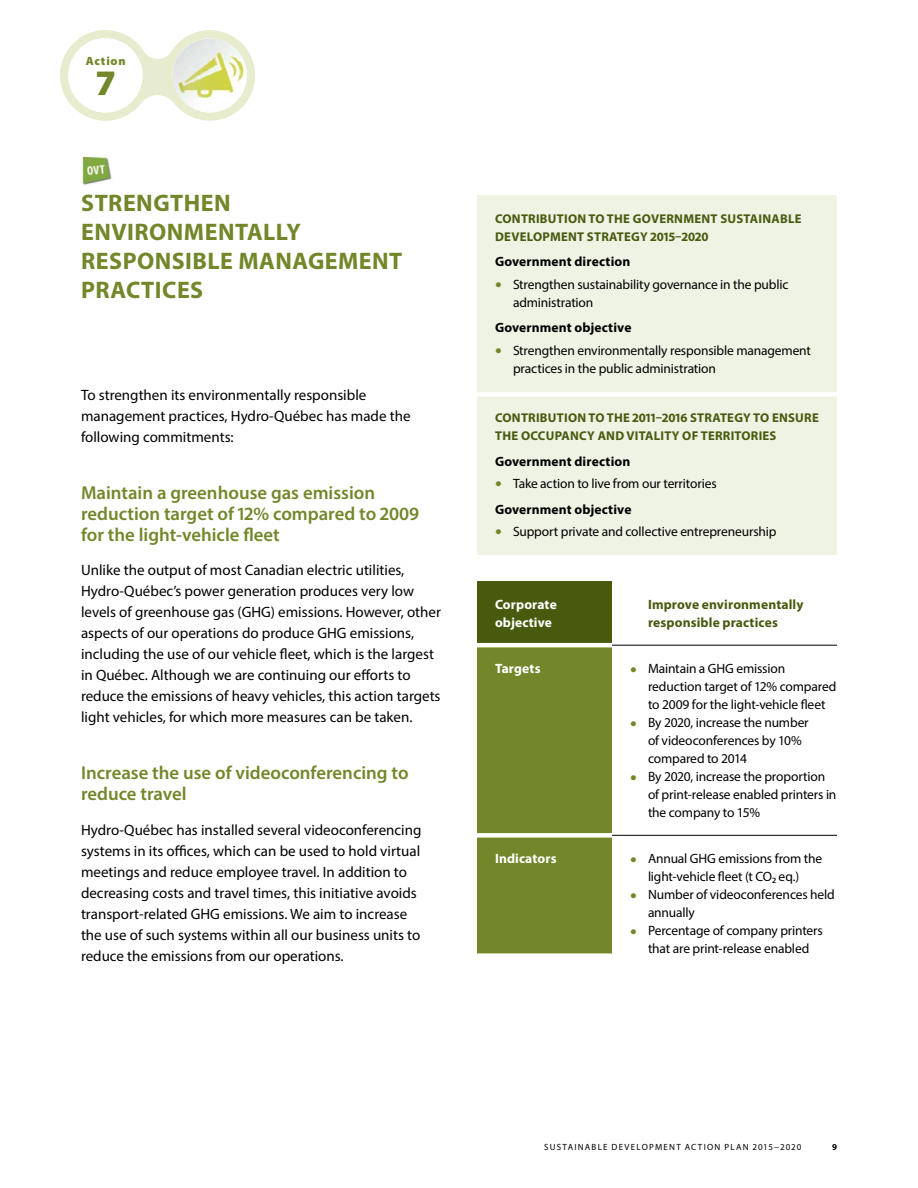
<style>
.page{position:relative;width:918px;height:1188px;background:#fff}
.page>*{position:absolute;margin:0;border:0;box-sizing:border-box;transform-origin:0 0}
.TEXT___H1_Action{font:900 36px "Myriad Pro";color:#72872a}
.TEXT___H1{font:700 24px/28.8px "Myriad Pro";letter-spacing:.02em;color:#72872a}
.TEXT___H2{font:600 18.75px/21px "Myriad Pro";color:#72872a}
.TEXT___texte_courant{font:15px/21px "Myriad Pro";color:#000}
.t1{font:13.5px/18px "Myriad Pro";letter-spacing:-.01em;color:#000}
.ENCADRÉ___Texte_gras{font:700 13.5px "Myriad Pro";letter-spacing:.01em;color:#000}
.TABLEAU_1___Objectif{font:700 13.5px/18px "Myriad Pro";letter-spacing:.01em;color:#485a0e}
.TABLEAU_1___gras_ren{font:700 13.5px/18px "Myriad Pro";letter-spacing:.01em;color:#fff}
.ENCADRÉ___H2___filet{font:700 12.75px/18px "Myriad Pro";letter-spacing:.02em;color:#485a0e}
.ENCADRÉ___H2{font:700 12.75px/18px "Myriad Pro";letter-spacing:.02em;color:#485a0e}
.TEXT___H1_Action-2{font:900 12px "Myriad Pro";letter-spacing:.065em;color:#72872a}
.t2{font:9px "Myriad Pro";letter-spacing:.135em;color:#000}
.t3{font:700 9px "Myriad Pro";color:#000}
.s1{font-size:24px;color:#72872a}
</style>
<div class="page">
<svg style="left:60px;top:30px;width:195px;height:91px"></svg>
<img style="left:81px;top:154px;width:31px;height:31px">
<div style="left:477px;top:195px;width:360px;height:359px;background:#eff3e4"></div>
<div style="left:477px;top:392px;width:360px;height:5px;background:#fff"></div>
<div style="left:477px;top:581px;width:135px;height:64px;background:#485a0e"></div>
<div style="left:477px;top:647px;width:135px;height:306px;background:#72872a"></div>
<hr style="left:477px;top:643px;width:135px;height:4px;background:#fff">
<div style="left:477px;top:833px;width:135px;height:5px;background:#fff"></div>
<hr style="left:612px;top:645px;width:225px;height:1px;background:#000">
<hr style="left:612px;top:835px;width:225px;height:1px;background:#000">
<h1 class="TEXT___H1_Action-2" style="left:86px;top:54px;width:41px">Action</h1>
<h1 class="TEXT___H1_Action" style="left:95px;top:62px;width:22px">7</h1>
<h1 class="TEXT___H1" style="left:81px;top:188px;width:323px">STRENGTHEN<br>ENVIRONMENTALLY<br>RESPONSIBLE MANAGEMENT<br>PRACTICES</h1>
<p class="TEXT___texte_courant" style="left:81px;top:384px;width:331px">To strengthen its environmentally responsible management practices, Hydro-Québec has made the following commitments:</p>
<h2 class="TEXT___H2" style="left:81px;top:481px;width:340px">Maintain a greenhouse gas emission reduction target of 12% compared to 2009 for the light-vehicle fleet</h2>
<p class="TEXT___texte_courant" style="left:81px;top:559px;width:362px">Unlike the output of most Canadian electric utilities, Hydro-Québec’s power generation produces very low levels of greenhouse gas (GHG) emissions. However, other aspects of our operations do produce GHG emissions, including the use of our vehicle fleet, which is the largest in Québec. Although we are continuing our efforts to reduce the emissions of heavy vehicles, this action targets light vehicles, for which more measures can be taken.</p>
<h2 class="TEXT___H2" style="left:81px;top:762px;width:329px">Increase the use of videoconferencing to reduce travel</h2>
<p class="TEXT___texte_courant" style="left:81px;top:819px;width:342px">Hydro-Québec has installed several videoconferencing systems in its offices, which can be used to hold virtual meetings and reduce employee travel. In addition to decreasing costs and travel times, this initiative avoids transport-related GHG emissions. We aim to increase the use of such systems within all our business units to reduce the emissions from our operations.</p>
<h2 class="ENCADRÉ___H2" style="left:495px;top:209px;width:308px">CONTRIBUTION TO THE GOVERNMENT SUSTAINABLE<br>DEVELOPMENT STRATEGY 2015–2020</h2>
<p class="ENCADRÉ___Texte_gras" style="left:495px;top:253px;width:137px">Government direction</p>
<p class="t1" style="left:513px;top:275px;width:277px;text-indent:-18px"><span class="s1">•</span> Strengthen sustainability governance in the public administration</p>
<p class="ENCADRÉ___Texte_gras" style="left:495px;top:319px;width:138px">Government objective</p>
<p class="t1" style="left:513px;top:341px;width:300px;text-indent:-18px"><span class="s1">•</span> Strengthen environmentally responsible management practices in the public administration</p>
<p class="ENCADRÉ___H2___filet" style="left:495px;top:408px;width:325px">CONTRIBUTION TO THE 2011–2016 STRATEGY TO ENSURE<br>THE OCCUPANCY AND VITALITY OF TERRITORIES</p>
<p class="ENCADRÉ___Texte_gras" style="left:495px;top:452px;width:137px">Government direction</p>
<p class="t1" style="left:495px;top:474px;width:223px"><span class="s1">•</span> Take action to live from our territories</p>
<p class="ENCADRÉ___Texte_gras" style="left:495px;top:500px;width:138px">Government objective</p>
<p class="t1" style="left:495px;top:522px;width:283px"><span class="s1">•</span> Support private and collective entrepreneurship</p>
<p class="TABLEAU_1___gras_ren" style="left:495px;top:595px;width:63px">Corporate objective</p>
<p class="TABLEAU_1___Objectif" style="left:648px;top:595px;width:157px">Improve environmentally responsible practices</p>
<p class="TABLEAU_1___gras_ren" style="left:495px;top:659px;width:47px">Targets</p>
<p class="t1" style="left:648px;top:660px;width:190px;text-indent:-18px"><span class="s1">•</span> Maintain a GHG emission reduction target of 12% compared to 2009 for the light-vehicle fleet</p>
<p class="t1" style="left:648px;top:714px;width:162px;text-indent:-18px"><span class="s1">•</span> By 2020, increase the number of videoconferences by 10% compared to 2014</p>
<p class="t1" style="left:648px;top:768px;width:190px;text-indent:-18px"><span class="s1">•</span> By 2020, increase the proportion of print-release enabled printers in the company to 15%</p>
<p class="TABLEAU_1___gras_ren" style="left:495px;top:849px;width:63px">Indicators</p>
<p class="t1" style="left:630px;top:850px;width:194px;text-align:center"><span class="s1">•</span> Annual GHG emissions from the light-vehicle fleet (t CO2 eq.)</p>
<p class="t1" style="left:648px;top:886px;width:188px;text-indent:-18px"><span class="s1">•</span> Number of videoconferences held annually</p>
<p class="t1" style="left:630px;top:922px;width:195px;text-align:center"><span class="s1">•</span> Percentage of company printers that are print-release enabled</p>
<p class="t2" style="left:544px;top:1141px;width:259px">SUSTAINABLE DEVELOPMENT ACTION PLAN 2015−2020</p>
<p class="t3" style="left:832px;top:1141px;width:6px">9</p>
</div>
